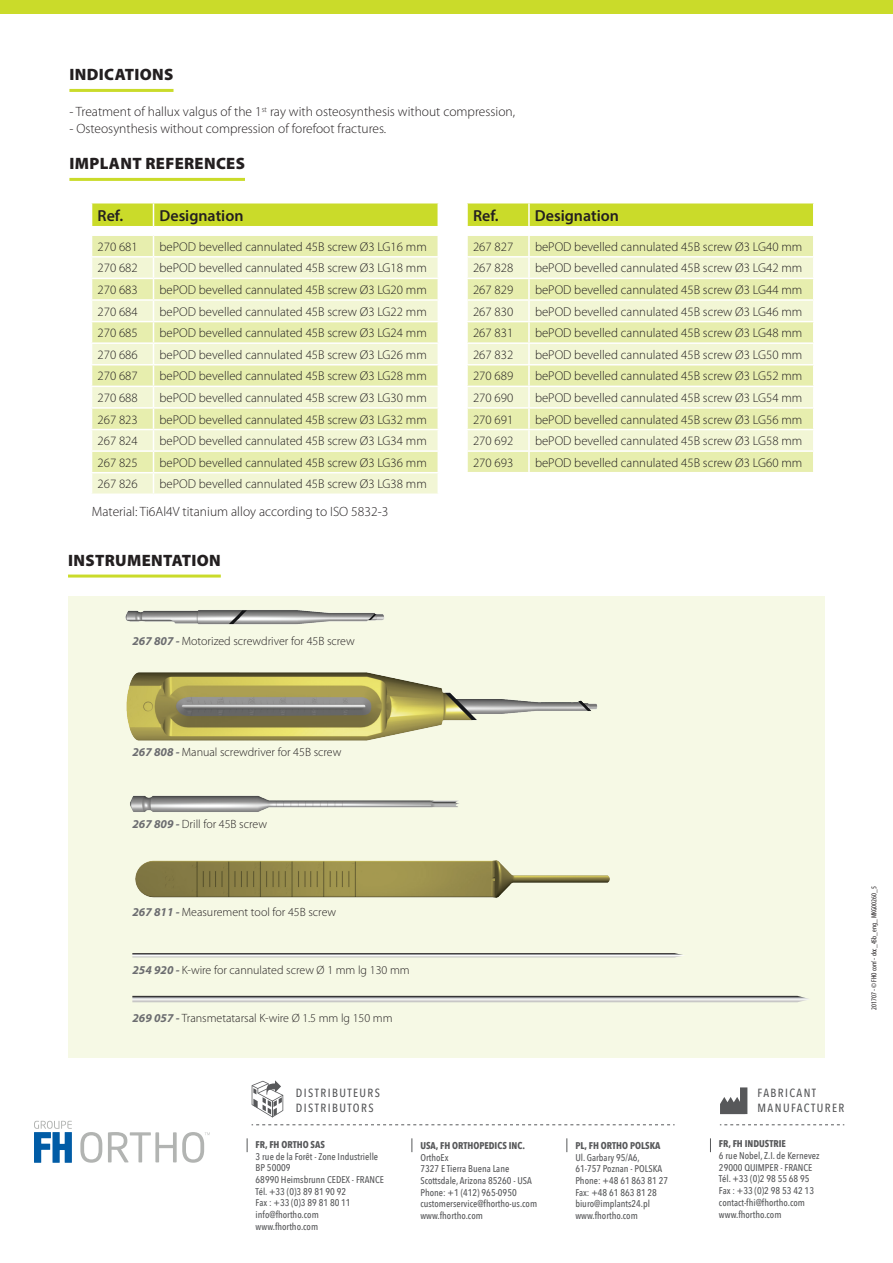
<style>
.page{position:relative;width:893px;height:1263px;background:#fff}
.page>*{position:absolute;margin:0;border:0;box-sizing:border-box;transform-origin:0 0}
.t1{font:900 16.5px "Myriad Pro";letter-spacing:.02em;color:#231f20}
.t2{font:600 15.9px "Myriad Pro";color:#231f20}
.t3{font:300 13.5px "Myriad Pro";color:#231f20}
.t4{font:300 12.75px "Myriad Pro";color:#231f20}
.t5{font:300 12px "Myriad Pro";color:#231f20}
.t6{font:500 11.85px/15.5px "Avenir Next Condensed";letter-spacing:.12em;color:#57585a}
.t7{font:500 9.75px/11.7px "Avenir Next Condensed";color:#57585a}
.t8{font:700 9.75px "Avenir Next Condensed";color:#57585a}
.t9{font:condensed 7.5px "Myriad Pro";color:#231f20}
.s1{font-weight:700;font-style:italic;color:#6c6d70}
</style>
<div class="page">
<svg style="left:720px;top:1087px;width:27px;height:27px"></svg>
<svg style="left:252px;top:1124px;width:423px;height:1px"></svg>
<svg style="left:720px;top:1124px;width:124px;height:1px"></svg>
<svg style="left:252px;top:1080px;width:31px;height:37px"></svg>
<svg style="left:247px;top:1138px;width:1px;height:14px"></svg>
<svg style="left:411px;top:1138px;width:1px;height:14px"></svg>
<svg style="left:566px;top:1138px;width:1px;height:14px"></svg>
<svg style="left:710px;top:1138px;width:1px;height:14px"></svg>
<svg style="left:108px;top:1132px;width:102px;height:31px"></svg>
<svg style="left:80px;top:1132px;width:22px;height:31px"></svg>
<svg style="left:34px;top:1121px;width:38px;height:42px"></svg>
<div style="left:68px;top:596px;width:757px;height:462px;background:#f6f9e5"></div>
<hr style="left:69px;top:89px;width:105px;height:3px;background:#cadb2a">
<hr style="left:69px;top:178px;width:176px;height:3px;background:#cadb2a">
<hr style="left:68px;top:574px;width:153px;height:3px;background:#cadb2a">
<img style="left:125px;top:610px;width:259px;height:15px">
<img style="left:126px;top:672px;width:472px;height:69px">
<img style="left:130px;top:795px;width:329px;height:17px">
<img style="left:135px;top:860px;width:475px;height:38px">
<svg style="left:132px;top:953px;width:552px;height:4px;background:#ababab"></svg>
<div style="left:0;top:0;width:893px;height:14px;background:#cadb2a"></div>
<svg style="left:91px;top:203px;width:348px;height:290px;background:#ebf1bc"></svg>
<svg style="left:467px;top:203px;width:347px;height:269px;background:#ebf1b9"></svg>
<svg style="left:132px;top:996px;width:676px;height:6px"></svg>
<p class="t1" style="left:70px;top:64px;width:105px">INDICATIONS</p>
<p class="t3" style="left:69px;top:104px;width:447px">- Treatment of hallux valgus of the 1<sup>st</sup> ray with osteosynthesis without compression,</p>
<p class="t3" style="left:69px;top:120px;width:318px">- Osteosynthesis without compression of forefoot fractures.</p>
<p class="t1" style="left:70px;top:153px;width:177px">IMPLANT REFERENCES</p>
<p class="t2" style="left:98px;top:205px;width:27px">Ref.</p>
<p class="t2" style="left:159px;top:205px;width:85px">Designation</p>
<p class="t4" style="left:98px;top:239px;width:42px">270 681</p>
<p class="t4" style="left:159px;top:239px;width:269px">bePOD bevelled cannulated 45B screw Ø3 LG16 mm</p>
<p class="t4" style="left:98px;top:260px;width:42px">270 682</p>
<p class="t4" style="left:159px;top:260px;width:269px">bePOD bevelled cannulated 45B screw Ø3 LG18 mm</p>
<p class="t4" style="left:98px;top:282px;width:42px">270 683</p>
<p class="t4" style="left:159px;top:282px;width:269px">bePOD bevelled cannulated 45B screw Ø3 LG20 mm</p>
<p class="t4" style="left:98px;top:304px;width:42px">270 684</p>
<p class="t4" style="left:159px;top:304px;width:269px">bePOD bevelled cannulated 45B screw Ø3 LG22 mm</p>
<p class="t4" style="left:98px;top:325px;width:42px">270 685</p>
<p class="t4" style="left:159px;top:325px;width:269px">bePOD bevelled cannulated 45B screw Ø3 LG24 mm</p>
<p class="t4" style="left:98px;top:347px;width:42px">270 686</p>
<p class="t4" style="left:159px;top:347px;width:269px">bePOD bevelled cannulated 45B screw Ø3 LG26 mm</p>
<p class="t4" style="left:98px;top:368px;width:42px">270 687</p>
<p class="t4" style="left:159px;top:368px;width:269px">bePOD bevelled cannulated 45B screw Ø3 LG28 mm</p>
<p class="t4" style="left:98px;top:390px;width:42px">270 688</p>
<p class="t4" style="left:159px;top:390px;width:269px">bePOD bevelled cannulated 45B screw Ø3 LG30 mm</p>
<p class="t4" style="left:98px;top:412px;width:42px">267 823</p>
<p class="t4" style="left:159px;top:412px;width:269px">bePOD bevelled cannulated 45B screw Ø3 LG32 mm</p>
<p class="t4" style="left:98px;top:433px;width:42px">267 824</p>
<p class="t4" style="left:159px;top:433px;width:269px">bePOD bevelled cannulated 45B screw Ø3 LG34 mm</p>
<p class="t4" style="left:98px;top:455px;width:42px">267 825</p>
<p class="t4" style="left:159px;top:455px;width:269px">bePOD bevelled cannulated 45B screw Ø3 LG36 mm</p>
<p class="t4" style="left:98px;top:476px;width:42px">267 826</p>
<p class="t4" style="left:159px;top:476px;width:269px">bePOD bevelled cannulated 45B screw Ø3 LG38 mm</p>
<p class="t3" style="left:92px;top:504px;width:298px">Material: Ti6Al4V titanium alloy according to ISO 5832-3</p>
<p class="t1" style="left:68px;top:549px;width:154px">INSTRUMENTATION</p>
<p class="t5" style="left:132px;top:634px;width:224px"><span class="s1">267 807 -</span> Motorized screwdriver for 45B screw</p>
<p class="t2" style="left:473px;top:205px;width:27px">Ref.</p>
<p class="t2" style="left:535px;top:205px;width:85px">Designation</p>
<p class="t4" style="left:473px;top:239px;width:42px">267 827</p>
<p class="t4" style="left:535px;top:239px;width:269px">bePOD bevelled cannulated 45B screw Ø3 LG40 mm</p>
<p class="t4" style="left:473px;top:260px;width:42px">267 828</p>
<p class="t4" style="left:535px;top:260px;width:269px">bePOD bevelled cannulated 45B screw Ø3 LG42 mm</p>
<p class="t4" style="left:473px;top:282px;width:42px">267 829</p>
<p class="t4" style="left:535px;top:282px;width:269px">bePOD bevelled cannulated 45B screw Ø3 LG44 mm</p>
<p class="t4" style="left:473px;top:304px;width:42px">267 830</p>
<p class="t4" style="left:535px;top:304px;width:269px">bePOD bevelled cannulated 45B screw Ø3 LG46 mm</p>
<p class="t4" style="left:473px;top:325px;width:42px">267 831</p>
<p class="t4" style="left:535px;top:325px;width:269px">bePOD bevelled cannulated 45B screw Ø3 LG48 mm</p>
<p class="t4" style="left:473px;top:347px;width:42px">267 832</p>
<p class="t4" style="left:535px;top:347px;width:269px">bePOD bevelled cannulated 45B screw Ø3 LG50 mm</p>
<p class="t4" style="left:473px;top:368px;width:42px">270 689</p>
<p class="t4" style="left:535px;top:368px;width:269px">bePOD bevelled cannulated 45B screw Ø3 LG52 mm</p>
<p class="t4" style="left:473px;top:390px;width:42px">270 690</p>
<p class="t4" style="left:535px;top:390px;width:269px">bePOD bevelled cannulated 45B screw Ø3 LG54 mm</p>
<p class="t4" style="left:473px;top:412px;width:42px">270 691</p>
<p class="t4" style="left:535px;top:412px;width:269px">bePOD bevelled cannulated 45B screw Ø3 LG56 mm</p>
<p class="t4" style="left:473px;top:433px;width:42px">270 692</p>
<p class="t4" style="left:535px;top:433px;width:269px">bePOD bevelled cannulated 45B screw Ø3 LG58 mm</p>
<p class="t4" style="left:473px;top:455px;width:42px">270 693</p>
<p class="t4" style="left:535px;top:455px;width:269px">bePOD bevelled cannulated 45B screw Ø3 LG60 mm</p>
<p class="t5" style="left:132px;top:745px;width:211px"><span class="s1">267 808 -</span> Manual screwdriver for 45B screw</p>
<p class="t5" style="left:132px;top:816px;width:136px"><span class="s1">267 809 -</span> Drill for 45B screw</p>
<p class="t5" style="left:132px;top:904px;width:205px"><span class="s1">267 811 -</span> Measurement tool for 45B screw</p>
<p class="t5" style="left:132px;top:963px;width:279px"><span class="s1">254 920 -</span> K-wire for cannulated screw Ø 1 mm lg 130 mm</p>
<p class="t5" style="left:132px;top:1010px;width:262px"><span class="s1">269 057 -</span> Transmetatarsal K-wire Ø 1.5 mm lg 150 mm</p>
<p class="t6" style="left:296px;top:1085px;width:86px">DISTRIBUTEURS<br>DISTRIBUTORS</p>
<p class="t8" style="left:256px;top:1138px;width:71px">FR, FH ORTHO SAS</p>
<p class="t7" style="left:256px;top:1150px;width:130px">3 rue de la Forêt - Zone Industrielle<br>BP 50009<br>68990 Heimsbrunn CEDEX - FRANCE<br>Tél. +33 (0)3 89 81 90 92<br>Fax : +33 (0)3 89 81 80 11 info@fhortho.com<br>www.fhortho.com</p>
<p class="t8" style="left:420px;top:1139px;width:106px">USA, FH ORTHOPEDICS INC.</p>
<p class="t7" style="left:420px;top:1151px;width:118px">OrthoEx<br>7327 E Tierra Buena Lane<br>Scottsdale, Arizona 85260 - USA<br>Phone: +1 (412) 965-0950 customerservice@fhortho-us.com www.fhortho.com</p>
<p class="t8" style="left:575px;top:1139px;width:87px">PL, FH ORTHO POLSKA</p>
<p class="t7" style="left:575px;top:1151px;width:94px">Ul. Garbary 95/A6,<br>61-757 Poznan - POLSKA<br>Phone: +48 61 863 81 27<br>Fax: +48 61 863 81 28 biuro@implants24.pl www.fhortho.com</p>
<p class="t9" style="left:869px;top:1010px;width:125px;rotate:-90deg">201707 - © FHO com’ - doc_45b_eng_ MKG00260_5</p>
<p class="t6" style="left:757px;top:1085px;width:88px">FABRICANT<br>MANUFACTURER</p>
<p class="t8" style="left:719px;top:1138px;width:68px">FR, FH INDUSTRIE</p>
<p class="t7" style="left:719px;top:1150px;width:102px">6 rue Nobel, Z.I. de Kernevez<br>29000 QUIMPER - FRANCE<br>Tél. +33 (0)2 98 55 68 95<br>Fax : +33 (0)2 98 53 42 13 contact-fhi@fhortho.com www.fhortho.com</p>
</div>
